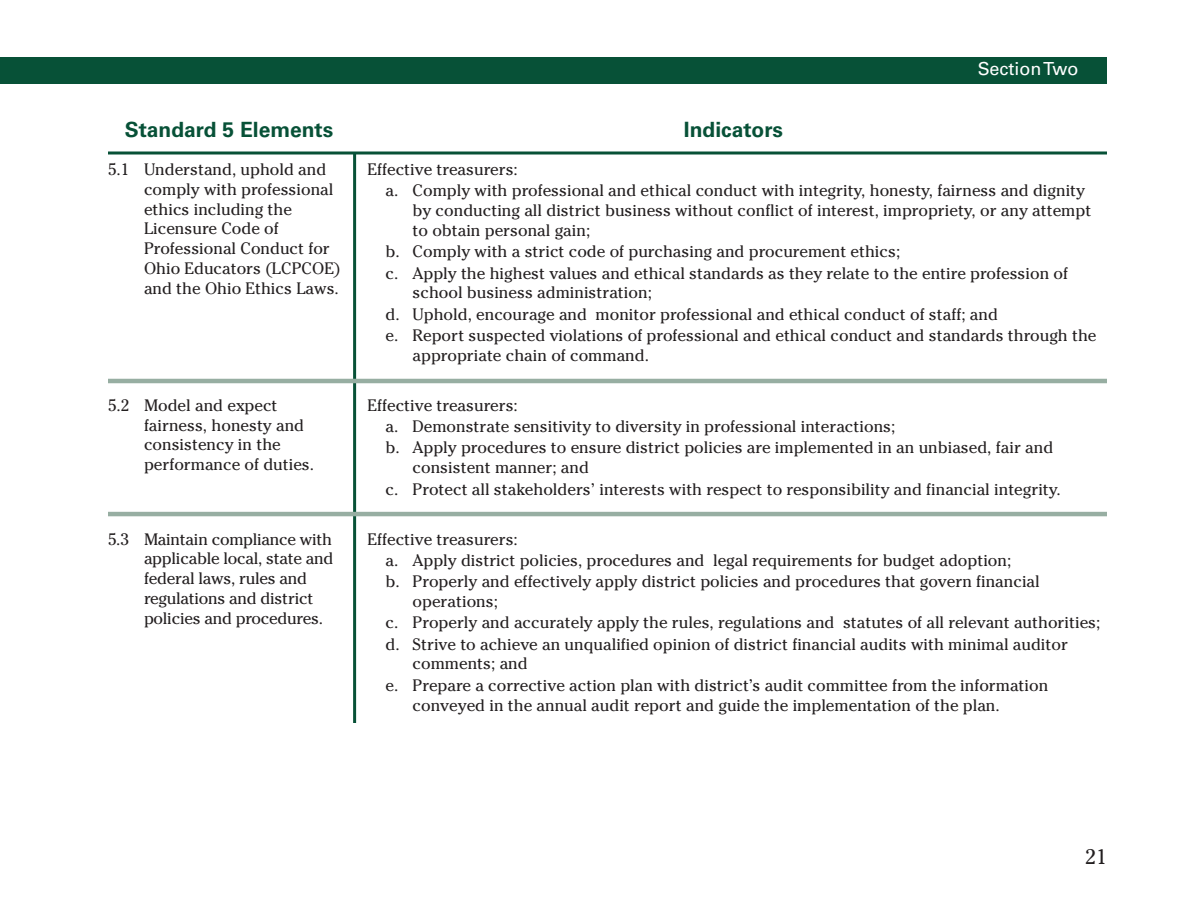
<style>
.page{position:relative;width:1188px;height:918px;background:#fff}
.page>*{position:absolute;margin:0;border:0;box-sizing:border-box;transform-origin:0 0}
.t1{font:700 21px "Univers";color:#075137}
.t2{font:21px "Cheltenham";color:#231f20}
.t3{font:18px "Univers";color:#fff}
.t4{font:16.5px/19.8px "Cheltenham";color:#231f20}
</style>
<div class="page">
<div style="left:0;top:57px;width:1107px;height:27px;background:#075137"></div>
<hr style="left:108px;top:152px;width:999px;height:2px;background:#075137">
<hr style="left:353px;top:153px;width:3px;height:570px;background:#075137">
<hr style="left:108px;top:379px;width:999px;height:4px;background:#97aea2">
<hr style="left:108px;top:512px;width:999px;height:4px;background:#97aea2">
<p class="t1" style="left:125px;top:122px;width:210px">Standard 5 Elements</p>
<p class="t1" style="left:684px;top:122px;width:101px">Indicators</p>
<p class="t3" style="left:978px;top:62px;width:102px">SectionTwo</p>
<p class="t4" style="left:144px;top:159px;width:198px;text-indent:-36px">5.1 Understand, uphold and comply with professional ethics including the<br>Licensure Code of<br>Professional Conduct for<br>Ohio Educators (LCPCOE) and the Ohio Ethics Laws.</p>
<p class="t4" style="left:144px;top:395px;width:172px;text-indent:-36px">5.2 Model and expect fairness, honesty and consistency in the performance of duties.</p>
<p class="t4" style="left:144px;top:529px;width:191px;text-indent:-36px">5.3 Maintain compliance with applicable local, state and federal laws, rules and regulations and district policies and procedures.</p>
<p class="t4" style="left:386px;top:159px;width:701px;line-height:21.3px;text-indent:-18px">Effective treasurers:<br>a. Comply with professional and ethical conduct with integrity, honesty, fairness and dignity</p>
<p class="t4" style="left:413px;top:201px;width:680px">by conducting all district business without conflict of interest, impropriety, or any attempt to obtain personal gain;</p>
<p class="t4" style="left:386px;top:241px;width:684px;line-height:21.3px">b. Comply with a strict code of purchasing and procurement ethics;<br>c. Apply the highest values and ethical standards as they relate to the entire profession of</p>
<p class="t4" style="left:386px;top:282px;width:712px;line-height:21.3px;text-indent:27px">school business administration;<br>d. Uphold, encourage and monitor professional and ethical conduct of staff; and<br>e. Report suspected violations of professional and ethical conduct and standards through the</p>
<p class="t4" style="left:413px;top:345px;width:238px">appropriate chain of command.</p>
<p class="t4" style="left:386px;top:395px;width:669px;line-height:21.3px;text-indent:-18px">Effective treasurers:<br>a. Demonstrate sensitivity to diversity in professional interactions;<br>b. Apply procedures to ensure district policies are implemented in an unbiased, fair and</p>
<p class="t4" style="left:386px;top:457px;width:677px;line-height:21.3px;text-indent:27px">consistent manner; and<br>c. Protect all stakeholders’ interests with respect to responsibility and financial integrity.</p>
<p class="t4" style="left:386px;top:528px;width:656px;line-height:21.3px;text-indent:-18px">Effective treasurers:<br>a. Apply district policies, procedures and legal requirements for budget adoption;<br>b. Properly and effectively apply district policies and procedures that govern financial</p>
<p class="t4" style="left:386px;top:591px;width:716px;line-height:21.3px;text-indent:27px">operations;<br>c. Properly and accurately apply the rules, regulations and statutes of all relevant authorities; d. Strive to achieve an unqualified opinion of district financial audits with minimal auditor</p>
<p class="t4" style="left:386px;top:653px;width:664px;line-height:21.3px;text-indent:27px">comments; and<br>e. Prepare a corrective action plan with district’s audit committee from the information</p>
<p class="t4" style="left:413px;top:695px;width:589px">conveyed in the annual audit report and guide the implementation of the plan.</p>
<p class="t2" style="left:1085px;top:844px;width:23px">21</p>
</div>
